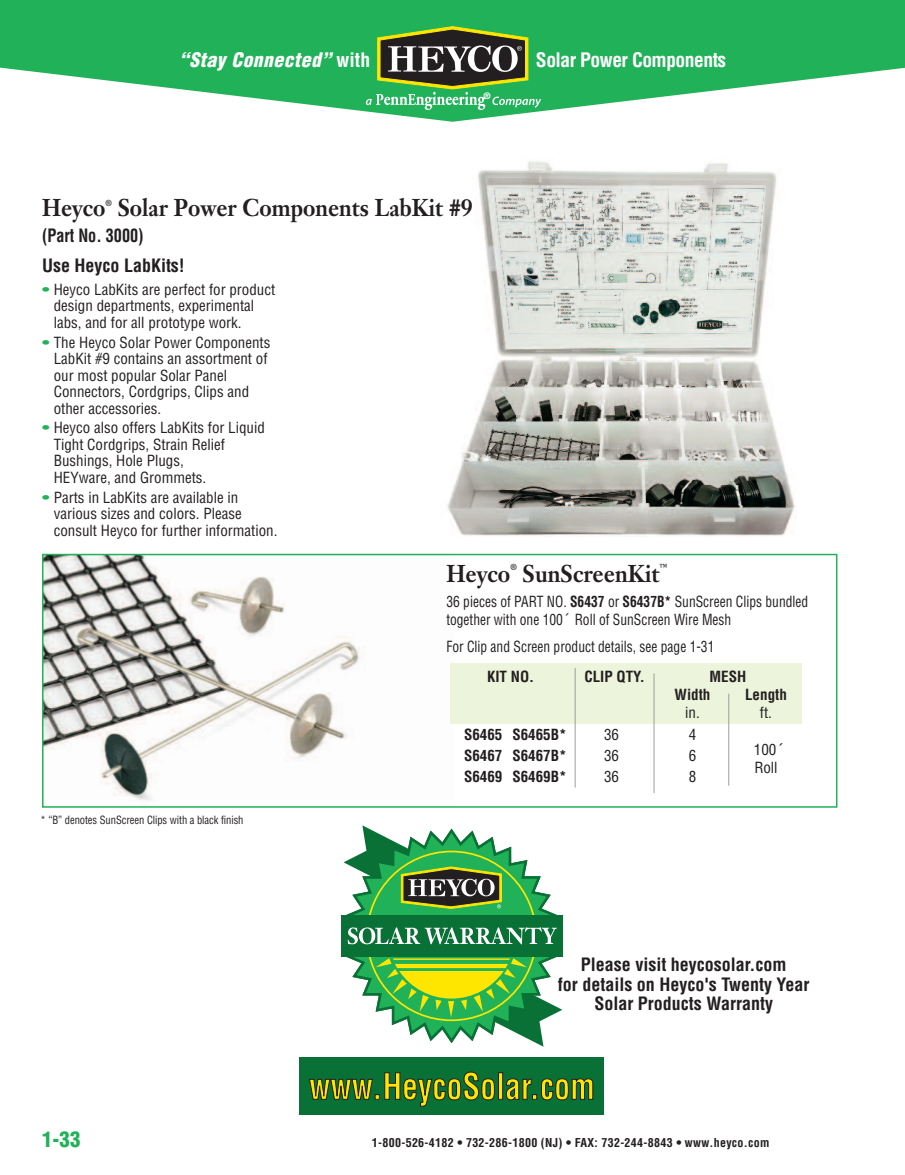
<style>
.page{position:relative;width:905px;height:1175px;background:#fff}
.page>*{position:absolute;margin:0;border:0;box-sizing:border-box;transform-origin:0 0}
.t1{font:700 24px "Janson Text";color:#231f20;scale:.89 1}
.t2{font:700 24px "Janson Text";color:#231f20;scale:.9 1}
.t3{font:900 condensed 21px "Helvetica";color:#21b259}
.t4{font:700 condensed 19.5px "Helvetica";letter-spacing:-.025em;color:#fff}
.t5{font:italic 900 condensed 19.5px "Helvetica";letter-spacing:.025em;color:#fff}
.t6{font:700 condensed 18px/19.5px "Helvetica";color:#231f20;text-align:center}
.t7{font:700 condensed 18px/30.2px "Helvetica";color:#231f20;scale:.9 1}
.t8{font:condensed 15px/16.5px "Helvetica";color:#231f20}
.t9{font:condensed 15px/18px "Helvetica";color:#231f20;scale:.9 1}
.t10{font:700 condensed 15px/18px "Helvetica";color:#231f20}
.t11{font:700 condensed 12px "Helvetica";letter-spacing:.025em;color:#231f20}
.t12{font:condensed 11.1px "Helvetica";letter-spacing:-.005em;color:#231f20;scale:.95 1}
.t13{font:700 9px "Helvetica";color:#fff}
.t14{font:700 8.7px "Janson Text";color:#231f20;scale:.9 1}
.s1{font-weight:700;font-style:normal}
.s2{color:#21b259}
.s3{font-weight:700}
.s4{font-family:"Lucida Grande";font-stretch:normal}
</style>
<div class="page">
<svg style="left:0;top:0;width:904px;height:122px;fill:#21b259"></svg>
<svg style="left:365px;top:26px;width:177px;height:84px;background:#538a52"></svg>
<img style="left:447px;top:161px;width:349px;height:376px">
<img style="left:45px;top:557px;width:410px;height:244px">
<div style="left:42px;top:554px;width:795px;height:253px;border:2px solid #21b259"></div>
<div style="left:450px;top:663px;width:351px;height:60px;background:#ecf4db"></div>
<hr style="left:574px;top:668px;width:1px;height:119px;background:#9d9d9e">
<hr style="left:653px;top:673px;width:1px;height:120px;background:#9d9d9e">
<hr style="left:728px;top:693px;width:1px;height:92px;background:#9d9d9e">
<svg style="left:342px;top:846px;width:218px;height:150px"></svg>
<div style="left:340px;top:915px;width:222px;height:41px;background:#097136"></div>
<svg style="left:343px;top:825px;width:159px;height:84px"></svg>
<div style="left:300px;top:1057px;width:304px;height:58px;background:#097136"></div>
<svg style="left:348px;top:927px;width:209px;height:17px"></svg>
<svg style="left:309px;top:1071px;width:186px;height:36px"></svg>
<hr style="left:498px;top:1072px;width:4px;height:27px;background:#ffe601">
<div style="left:498px;top:1072px;width:5px;height:27px;border:1px solid #231f20"></div>
<svg style="left:505px;top:1078px;width:88px;height:22px"></svg>
<svg style="left:375px;top:958px;width:187px;height:88px"></svg>
<h3 class="t5" style="left:179px;top:49px;width:192px">“Stay Connected” <span class="s1">with</span></h3>
<h3 class="t4" style="left:536px;top:49px;width:192px">Solar Power Components</h3>
<p class="t13" style="left:483px;top:92px;width:8px">®</p>
<h1 class="t1" style="left:42px;top:198px;width:73px">Heyco</h1>
<p class="t14" style="left:105px;top:199px;width:9px">®</p>
<h1 class="t1" style="left:118px;top:198px;width:400px">Solar Power Components LabKit #9</h1>
<p class="t7" style="left:42px;top:220px;width:160px">(Part No. 3000)<br>Use Heyco LabKits!</p>
<p class="t8" style="left:54px;top:281px;width:223px;text-indent:-12px"><span class="s2">•</span> Heyco LabKits are perfect for product design departments, experimental labs, and for all prototype work.</p>
<p class="t8" style="left:54px;top:334px;width:218px;text-indent:-12px"><span class="s2">•</span> The Heyco Solar Power Components<br>LabKit #9 contains an assortment of our most popular Solar Panel<br>Connectors, Cordgrips, Clips and other accessories.</p>
<p class="t8" style="left:54px;top:420px;width:213px;text-indent:-12px"><span class="s2">•</span> Heyco also offers LabKits for Liquid<br>Tight Cordgrips, Strain Relief<br>Bushings, Hole Plugs,<br>HEYware, and Grommets.</p>
<p class="t8" style="left:54px;top:489px;width:225px;text-indent:-12px"><span class="s2">•</span> Parts in LabKits are available in various sizes and colors. Please consult Heyco for further information.</p>
<h1 class="t2" style="left:446px;top:564px;width:73px">Heyco</h1>
<p class="t14" style="left:510px;top:563px;width:9px">®</p>
<h1 class="t2" style="left:522px;top:564px;width:153px">SunScreenKit</h1>
<p class="t14" style="left:659px;top:563px;width:10px">™</p>
<p class="t9" style="left:446px;top:592px;width:403px">36 pieces of PART NO. <span class="s3">S6437</span> or <span class="s3">S6437B*</span> SunScreen Clips bundled together with one 100<span class="s4">´</span> Roll of SunScreen Wire Mesh</p>
<p class="t9" style="left:446px;top:638px;width:299px">For Clip and Screen product details, see page 1-31</p>
<p class="t10" style="left:487px;top:668px;width:49px">KIT NO.</p>
<p class="t10" style="left:584px;top:668px;width:62px">CLIP QTY.</p>
<p class="t10" style="left:674px;top:668px;width:73px;text-indent:35px">MESH<br>Width</p>
<p class="t10" style="left:745px;top:686px;width:43px">Length</p>
<p class="t8" style="left:685px;top:705px;width:16px">in.</p>
<p class="t8" style="left:760px;top:705px;width:14px">ft.</p>
<p class="t12" style="left:41px;top:813px;width:215px">* “B” denotes SunScreen Clips with a black finish</p>
<p class="t10" style="left:464px;top:725px;width:104px">S6465 S6465B*</p>
<p class="t8" style="left:604px;top:726px;width:16px">36</p>
<p class="t8" style="left:688px;top:726px;width:9px">4</p>
<p class="t10" style="left:464px;top:747px;width:104px">S6467 S6467B*</p>
<p class="t8" style="left:604px;top:748px;width:16px">36</p>
<p class="t8" style="left:688px;top:748px;width:9px">6</p>
<p class="t10" style="left:464px;top:768px;width:104px">S6469 S6469B*</p>
<p class="t8" style="left:604px;top:768px;width:16px">36</p>
<p class="t8" style="left:688px;top:768px;width:9px">8</p>
<p class="t8" style="left:753px;top:742px;width:33px">100<span class="s4">´</span></p>
<p class="t8" style="left:754px;top:759px;width:25px">Roll</p>
<p class="t6" style="left:558px;top:955px;width:253px">Please visit heycosolar.com<br>for details on Heyco's Twenty Year<br>Solar Products Warranty</p>
<h2 class="t3" style="left:42px;top:1127px;width:40px">1-33</h2>
<p class="t11" style="left:372px;top:1135px;width:399px">1-800-526-4182 • 732-286-1800 (NJ) • FAX: 732-244-8843 • www.heyco.com</p>
</div>
